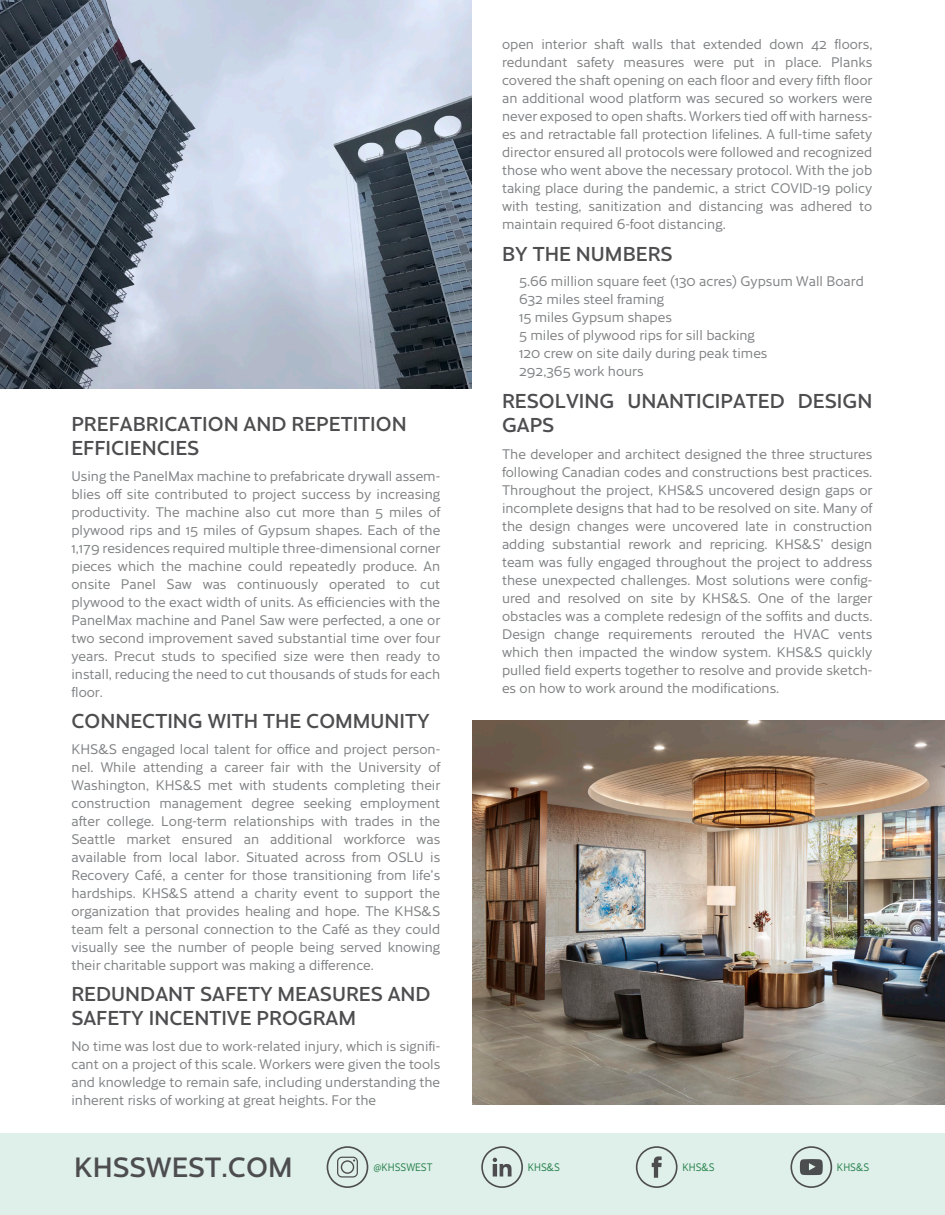
<style>
.page{position:relative;width:945px;height:1215px;background:#fff}
.page>*{position:absolute;margin:0;border:0;box-sizing:border-box;transform-origin:0 0}
.t1{font:500 27px "Cresta";color:#4d4d4f}
.t2{font:500 19.5px/24px "Cresta";color:#4d4d4f}
.t3{font:13.5px/18px "Cresta";color:#808284;text-align:justify}
.t4{font:10.65px "Cresta";color:#26814d;scale:.9 1}
</style>
<div class="page">
<img style="left:472px;top:720px;width:473px;height:385px">
<img style="left:0;top:0;width:471px;height:389px">
<div style="left:0;top:1133px;width:945px;height:82px;background:#dfefe9"></div>
<svg style="left:327px;top:1146px;width:41px;height:42px"></svg>
<svg style="left:481px;top:1146px;width:42px;height:42px"></svg>
<svg style="left:636px;top:1146px;width:42px;height:42px"></svg>
<svg style="left:790px;top:1146px;width:42px;height:42px"></svg>
<h2 class="t2" style="left:71px;top:411px;width:337px">PREFABRICATION AND REPETITION<br>EFFICIENCIES</h2>
<p class="t3" style="left:71px;top:466px;width:370px">Using the PanelMax machine to prefabricate drywall assem&shy;blies off site contributed to project success by increasing productivity. The machine also cut more than 5 miles of plywood rips and 15 miles of Gypsum shapes. Each of the 1,179 residences required multiple three-dimensional corner pieces which the machine could repeatedly produce. An onsite Panel Saw was continuously operated to cut plywood to the exact width of units. As efficiencies with the PanelMax machine and Panel Saw were perfected, a one or two second improvement saved substantial time over four years. Precut studs to specified size were then ready to install, reducing the need to cut thousands of studs for each floor.</p>
<h2 class="t2" style="left:71px;top:708px;width:360px">CONNECTING WITH THE COMMUNITY</h2>
<p class="t3" style="left:71px;top:739px;width:370px">KHS&amp;S engaged local talent for office and project person&shy;nel. While attending a career fair with the University of Washington, KHS&amp;S met with students completing their construction management degree seeking employment after college. Long-term relationships with trades in the Seattle market ensured an additional workforce was available from local labor. Situated across from OSLU is Recovery Café, a center for those transitioning from life’s hardships. KHS&amp;S attend a charity event to support the organization that provides healing and hope. The KHS&amp;S team felt a personal connection to the Café as they could visually see the number of people being served knowing their charitable support was making a difference.</p>
<h2 class="t2" style="left:71px;top:981px;width:361px">REDUNDANT SAFETY MEASURES AND<br>SAFETY INCENTIVE PROGRAM</h2>
<p class="t3" style="left:71px;top:1036px;width:370px">No time was lost due to work-related injury, which is signifi&shy;cant on a project of this scale. Workers were given the tools and knowledge to remain safe, including understanding the inherent risks of working at great heights. For the</p>
<p class="t3" style="left:502px;top:34px;width:372px">open interior shaft walls that extended down 42 floors, redundant safety measures were put in place. Planks covered the shaft opening on each floor and every fifth floor an additional wood platform was secured so workers were never exposed to open shafts. Workers tied off with harness&shy;es and retractable fall protection lifelines. A full-time safety director ensured all protocols were followed and recognized those who went above the necessary protocol. With the job taking place during the pandemic, a strict COVID-19 policy with testing, sanitization and distancing was adhered to maintain required 6-foot distancing.</p>
<h2 class="t2" style="left:502px;top:240px;width:172px">BY THE NUMBERS</h2>
<p class="t3" style="left:519px;top:271px;width:346px;text-align:left">5.66 million square feet (130 acres) Gypsum Wall Board<br>632 miles steel framing<br>15 miles Gypsum shapes<br>5 miles of plywood rips for sill backing<br>120 crew on site daily during peak times<br>292,365 work hours</p>
<h2 class="t2" style="left:502px;top:387px;width:372px">RESOLVING UNANTICIPATED DESIGN<br>GAPS</h2>
<p class="t3" style="left:502px;top:444px;width:372px">The developer and architect designed the three structures following Canadian codes and constructions best practices.<br>Throughout the project, KHS&amp;S uncovered design gaps or incomplete designs that had to be resolved on site. Many of the design changes were uncovered late in construction adding substantial rework and repricing. KHS&amp;S’ design team was fully engaged throughout the project to address these unexpected challenges. Most solutions were config&shy;ured and resolved on site by KHS&amp;S. One of the larger obstacles was a complete redesign of the soffits and ducts.<br>Design change requirements rerouted the HVAC vents which then impacted the window system. KHS&amp;S quickly pulled field experts together to resolve and provide sketch&shy;es on how to work around the modifications.</p>
<h1 class="t1" style="left:74px;top:1146px;width:220px">KHSSWEST.COM</h1>
<p class="t4" style="left:373px;top:1159px;width:67px">@KHSSWEST</p>
<p class="t4" style="left:528px;top:1159px;width:37px">KHS&amp;S</p>
<p class="t4" style="left:682px;top:1159px;width:37px">KHS&amp;S</p>
<p class="t4" style="left:837px;top:1159px;width:37px">KHS&amp;S</p>
</div>
